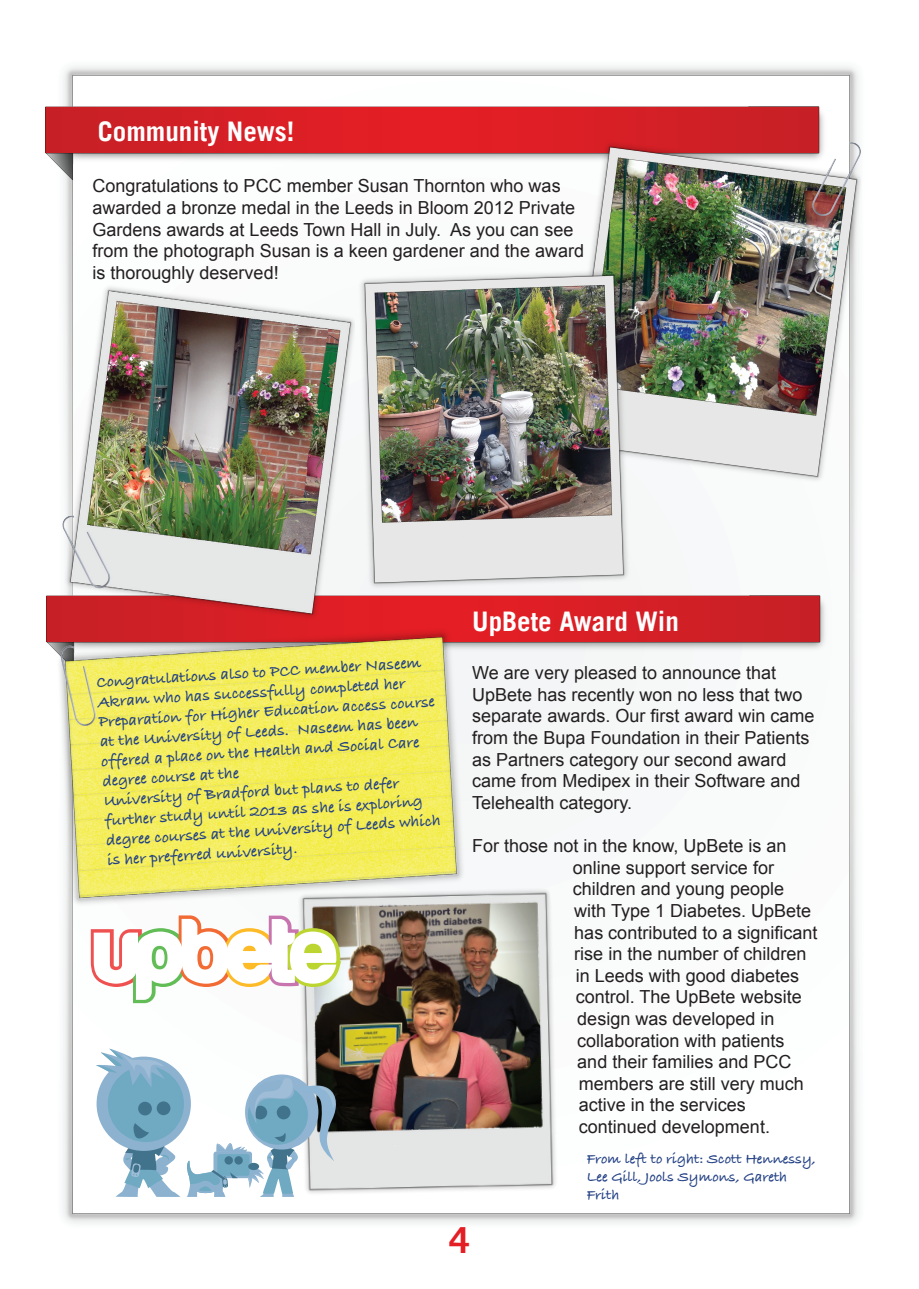
<style>
.page{position:relative;width:919px;height:1289px;background:#fff}
.page>*{position:absolute;margin:0;border:0;box-sizing:border-box;transform-origin:0 0}
.t1{font:700 36px "Trade Gothic LT";color:#e41e25}
.t2{font:700 27px "Trade Gothic LT";color:#fff}
.t3{font:18px/21.6px "Arial";color:#231f20}
.t4{font:16.5px/20px "Bradley Hand ITCTT Bold";color:#234185}
.t5{font:15px/18px "Bradley Hand ITCTT Bold";color:#234185}
</style>
<div class="page">
<img style="left:63px;top:66px;width:797px;height:1158px">
<img style="left:46px;top:595px;width:801px;height:93px">
<img style="left:275px;top:863px;width:307px;height:361px">
<img style="left:45px;top:79px;width:801px;height:120px">
<img style="left:276px;top:104px;width:585px;height:507px">
<img style="left:55px;top:273px;width:299px;height:355px">
<img style="left:57px;top:612px;width:415px;height:305px">
<svg style="left:94px;top:1047px;width:242px;height:149px"></svg>
<svg style="left:91px;top:915px;width:250px;height:88px"></svg>
<h2 class="t2" style="left:98px;top:115px;width:198px">Community News!</h2>
<p class="t3" style="left:92px;top:175px;width:493px">Congratulations to PCC member Susan Thornton who was awarded a bronze medal in the Leeds in Bloom 2012 Private Gardens awards at Leeds Town Hall in July. As you can see from the photograph Susan is a keen gardener and the award is thoroughly deserved!</p>
<p class="t4" style="left:96px;top:670px;width:338px;rotate:-3deg">Congratulations also to PCC member Naseem Akram who has successfully completed her Preparation for Higher Education access course at the University of Leeds. Naseem has been offered a place on the Health and Social Care degree course at the</p>
<p class="t4" style="left:103px;top:789px;width:337px;rotate:-3deg">University of Bradford but plans to defer further study until 2013 as she is exploring degree courses at the University of Leeds which is her preferred university.</p>
<h2 class="t2" style="left:472px;top:605px;width:208px">UpBete Award Win</h2>
<p class="t3" style="left:472px;top:662px;width:344px">We are very pleased to announce that UpBete has recently won no less that two separate awards. Our first award win came from the Bupa Foundation in their Patients as Partners category our second award came from Medipex in their Software and Telehealth category.</p>
<p class="t3" style="left:472px;top:835px;width:316px">For those not in the know, UpBete is an</p>
<p class="t3" style="left:572px;top:856px;width:203px">online support service for</p>
<p class="t3" style="left:572px;top:878px;width:213px">children and young people</p>
<p class="t3" style="left:574px;top:900px;width:238px">with Type 1 Diabetes. UpBete</p>
<p class="t3" style="left:574px;top:921px;width:244px">has contributed to a significant</p>
<p class="t3" style="left:574px;top:943px;width:234px">rise in the number of children</p>
<p class="t3" style="left:575px;top:964px;width:225px">in Leeds with good diabetes</p>
<p class="t3" style="left:575px;top:986px;width:227px">control. The UpBete website</p>
<p class="t3" style="left:577px;top:1008px;width:199px">design was developed in</p>
<p class="t3" style="left:577px;top:1029px;width:209px">collaboration with patients</p>
<p class="t3" style="left:577px;top:1051px;width:216px">and their families and PCC</p>
<p class="t3" style="left:578px;top:1072px;width:227px">members are still very much</p>
<p class="t3" style="left:578px;top:1094px;width:169px">active in the services</p>
<p class="t3" style="left:578px;top:1116px;width:193px">continued development.</p>
<p class="t5" style="left:586px;top:1149px;width:230px">From left to right: Scott Hennessy,<br>Lee Gill, Jools Symons, Gareth<br>Frith</p>
<h1 class="t1" style="left:449px;top:1217px;width:22px">4</h1>
</div>
